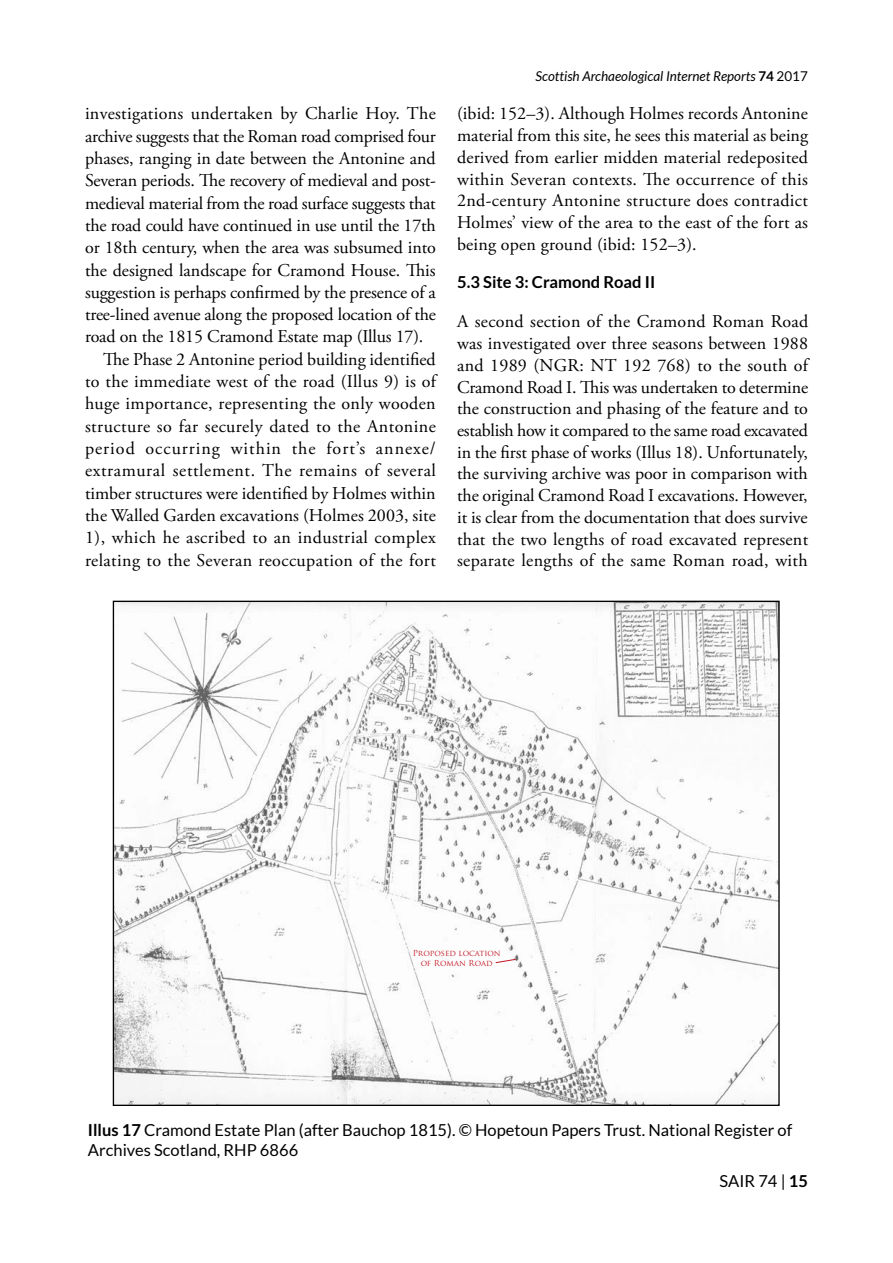
<style>
.page{position:relative;width:893px;height:1263px;background:#fff}
.page>*{position:absolute;margin:0;border:0;box-sizing:border-box;transform-origin:0 0}
.t1{font:18px/21.8px "Adobe Garamond Pro";color:#000;text-align:justify}
.t2{font:18px "Adobe Garamond Pro";letter-spacing:.02em;color:#000}
.t3{font:18px "Adobe Garamond Pro";letter-spacing:.025em;color:#000}
.t4{font:18px "Adobe Garamond Pro";letter-spacing:.035em;color:#000}
.t5{font:18px "Adobe Garamond Pro";letter-spacing:.055em;color:#000}
.t6{font:16.5px/19.8px "Lato";color:#000}
.t7{font:700 16.5px "Lato";color:#000}
.t8{font:italic 13.5px "Lato";color:#000}
.t9{font:8.1px/9.6px "Trajan Pro";color:#c31622;text-align:center}
.s1{font-weight:700;font-style:normal}
.s2{font-style:normal}
.s3{font-weight:700}
</style>
<div class="page">
<img style="left:115px;top:603px;width:663px;height:501px">
<svg style="left:495px;top:958px;width:22px;height:6px"></svg>
<p class="t1" style="left:85px;top:103px;width:352px">investigations undertaken by Charlie Hoy. The</p>
<p class="t1" style="left:85px;top:126px;width:352px">archive suggests that the Roman road comprised four</p>
<p class="t1" style="left:85px;top:148px;width:352px">phases, ranging in date between the Antonine and</p>
<p class="t1" style="left:85px;top:170px;width:352px">Severan periods. The recovery of medieval and post-</p>
<p class="t1" style="left:85px;top:193px;width:352px">medieval material from the road surface suggests that</p>
<p class="t1" style="left:85px;top:215px;width:352px">the road could have continued in use until the 17th</p>
<p class="t1" style="left:85px;top:237px;width:352px">or 18th century, when the area was subsumed into</p>
<p class="t1" style="left:85px;top:260px;width:352px">the designed landscape for Cramond House. This</p>
<p class="t1" style="left:85px;top:282px;width:352px">suggestion is perhaps confirmed by the presence of a</p>
<p class="t1" style="left:85px;top:304px;width:352px">tree-lined avenue along the proposed location of the</p>
<p class="t1" style="left:85px;top:326px;width:340px">road on the 1815 Cramond Estate map (Illus 17).</p>
<p class="t1" style="left:103px;top:349px;width:334px">The Phase 2 Antonine period building identified</p>
<p class="t2" style="left:85px;top:371px;width:353px">to the immediate west of the road (Illus 9) is of</p>
<p class="t2" style="left:85px;top:393px;width:352px">huge importance, representing the only wooden</p>
<p class="t3" style="left:85px;top:415px;width:352px">structure so far securely dated to the Antonine</p>
<p class="t5" style="left:85px;top:437px;width:352px">period occurring within the fort’s annexe/</p>
<p class="t4" style="left:85px;top:460px;width:353px">extramural settlement. The remains of several</p>
<p class="t1" style="left:85px;top:483px;width:352px">timber structures were identified by Holmes within</p>
<p class="t1" style="left:85px;top:505px;width:352px">the Walled Garden excavations (Holmes 2003, site</p>
<p class="t3" style="left:85px;top:527px;width:352px">1), which he ascribed to an industrial complex</p>
<p class="t2" style="left:85px;top:549px;width:352px">relating to the Severan reoccupation of the fort</p>
<p class="t8" style="left:536px;top:69px;width:274px">Scottish Archaeological Internet Reports <span class="s1">74</span> <span class="s2">2017</span></p>
<p class="t1" style="left:457px;top:103px;width:352px">(ibid: 152–3). Although Holmes records Antonine material from this site, he sees this material as being derived from earlier midden material redeposited within Severan contexts. The occurrence of this 2nd-century Antonine structure does contradict Holmes’ view of the area to the east of the fort as being open ground (ibid: 152–3).</p>
<p class="t7" style="left:457px;top:272px;width:200px">5.3 Site 3: Cramond Road II</p>
<p class="t1" style="left:457px;top:311px;width:353px">A second section of the Cramond Roman Road was investigated over three seasons between 1988 and 1989 (NGR: NT 192 768) to the south of Cramond Road I. This was undertaken to determine the construction and phasing of the feature and to establish how it compared to the same road excavated in the first phase of works (Illus 18). Unfortunately, the surviving archive was poor in comparison with the original Cramond Road I excavations. However, it is clear from the documentation that does survive that the two lengths of road excavated represent separate lengths of the same Roman road, with</p>
<p class="t9" style="left:413px;top:949px;width:89px">Proposed location of Roman Road</p>
<p class="t6" style="left:88px;top:1120px;width:706px"><span class="s3">Illus 17</span> Cramond Estate Plan (after Bauchop 1815). © Hopetoun Papers Trust. National Register of<br>Archives Scotland, RHP 6866</p>
<p class="t6" style="left:719px;top:1171px;width:90px">SAIR 74 | <span class="s3">15</span></p>
</div>
